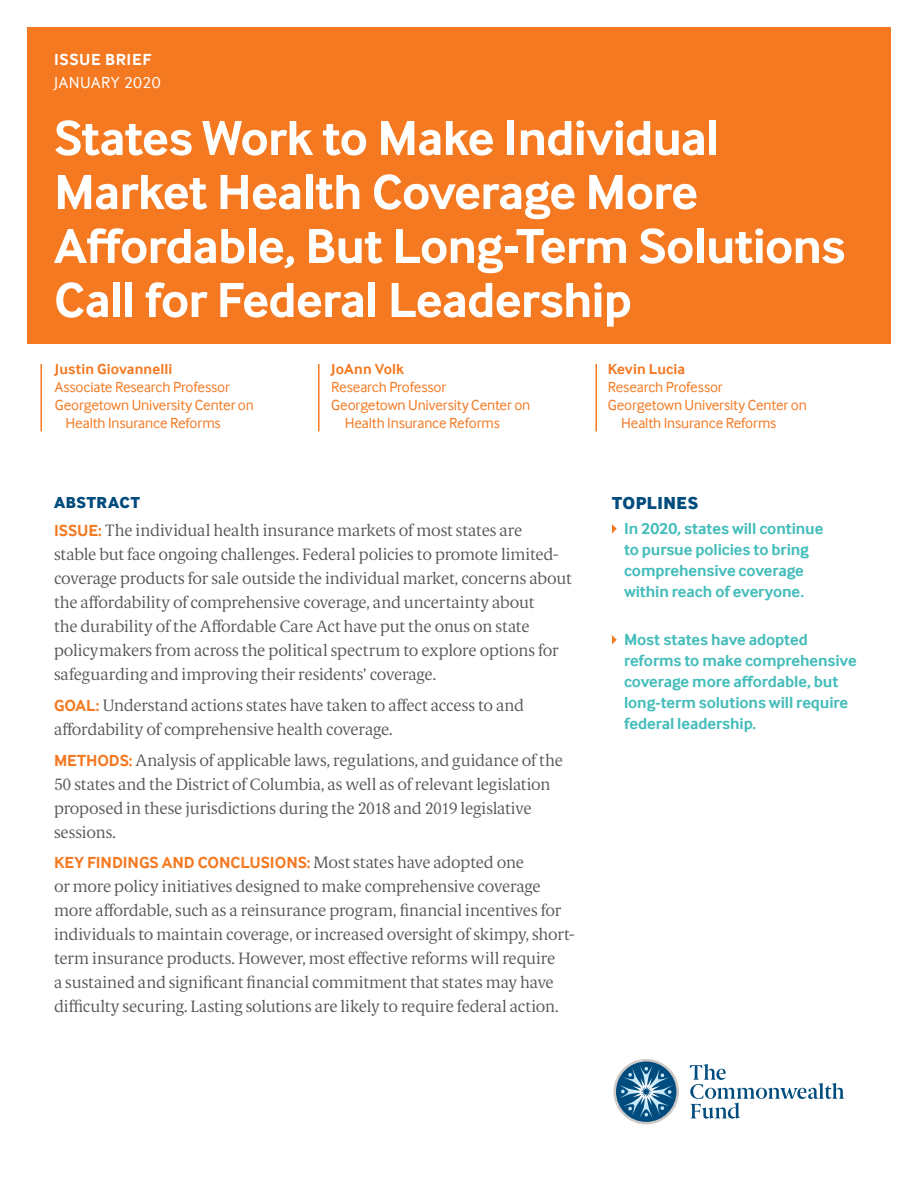
<style>
.page{position:relative;width:918px;height:1188px;background:#fff}
.page>*{position:absolute;margin:0;border:0;box-sizing:border-box;transform-origin:0 0}
.t1{font:700 51px/54px "Inter Face";letter-spacing:-.02em;color:#fff}
.Heads_-_All_Caps{font:18px "Inter Face X Bold";letter-spacing:.03em;color:#014c7e}
.Display_Paragraphs{font:300 16.5px/24px "Berlingske Serif Text";letter-spacing:-.01em;color:#57585a}
.Key_Takeaways{font:700 16.5px/21px "Inter Face";letter-spacing:-.005em;color:#44bdbb}
.Cover_-_Brief___Issu{font:16.5px/22.5px "Inter Face";letter-spacing:.03em;color:#fff}
.Heads_-_All_Caps-2{font:16.5px "Inter Face X Bold";letter-spacing:.035em;color:#014c7e}
.t2{font:15px "Inter Face";letter-spacing:-.01em;color:#f47921}
.t3{font:700 15px "Inter Face";letter-spacing:.005em;color:#f47921}
.s1{font-weight:700}
.s2{font-family:"Inter Face";font-weight:700;color:#f47921}
</style>
<div class="page">
<hr style="left:40px;top:364px;width:2px;height:67px;background:#f47921">
<svg style="left:612px;top:524px;width:5px;height:10px"></svg>
<svg style="left:612px;top:635px;width:5px;height:10px"></svg>
<div style="left:27px;top:27px;width:864px;height:316px;background:#f47921"></div>
<svg style="left:690px;top:1064px;width:154px;height:55px"></svg>
<svg style="left:614px;top:1059px;width:65px;height:65px"></svg>
<hr style="left:318px;top:364px;width:2px;height:67px;background:#f47921">
<hr style="left:596px;top:364px;width:1px;height:67px;background:#f47921">
<p class="Cover_-_Brief___Issu" style="left:54px;top:48px;width:108px"><span class="s1">ISSUE BRIEF<br></span>JANUARY 2020</p>
<p class="t1" style="left:54px;top:111px;width:793px">States Work to Make Individual<br>Market Health Coverage More<br>Affordable, But Long-Term Solutions<br>Call for Federal Leadership</p>
<p class="t3" style="left:55px;top:361px;width:119px">Justin Giovannelli</p>
<p class="t2" style="left:55px;top:379px;width:177px">Associate Research Professor</p>
<p class="t2" style="left:55px;top:397px;width:201px">Georgetown University Center on</p>
<p class="t2" style="left:66px;top:415px;width:157px">Health Insurance Reforms</p>
<p class="t3" style="left:331px;top:360px;width:74px">JoAnn Volk</p>
<p class="t2" style="left:331px;top:378px;width:116px">Research Professor</p>
<p class="t2" style="left:331px;top:396px;width:201px">Georgetown University Center on</p>
<p class="t2" style="left:345px;top:414px;width:157px">Health Insurance Reforms</p>
<p class="t3" style="left:608px;top:360px;width:79px">Kevin Lucia</p>
<p class="t2" style="left:608px;top:378px;width:116px">Research Professor</p>
<p class="t2" style="left:608px;top:396px;width:201px">Georgetown University Center on</p>
<p class="t2" style="left:621px;top:414px;width:157px">Health Insurance Reforms</p>
<p class="Heads_-_All_Caps-2" style="left:54px;top:492px;width:87px">ABSTRACT</p>
<p class="Display_Paragraphs" style="left:54px;top:518px;width:519px"><span class="s2">ISSUE:</span> The individual health insurance markets of most states are<br>stable but face ongoing challenges. Federal policies to promote limited&shy;coverage products for sale outside the individual market, concerns about the affordability of comprehensive coverage, and uncertainty about<br>the durability of the Affordable Care Act have put the onus on state policymakers from across the political spectrum to explore options for safeguarding and improving their residents’ coverage.</p>
<p class="Display_Paragraphs" style="left:54px;top:693px;width:472px"><span class="s2">GOAL:</span> Understand actions states have taken to affect access to and affordability of comprehensive health coverage.</p>
<p class="Display_Paragraphs" style="left:54px;top:747px;width:510px"><span class="s2">METHODS:</span> Analysis of applicable laws, regulations, and guidance of the 50 states and the District of Columbia, as well as of relevant legislation proposed in these jurisdictions during the 2018 and 2019 legislative sessions.</p>
<p class="Display_Paragraphs" style="left:54px;top:850px;width:522px"><span class="s2">KEY FINDINGS AND CONCLUSIONS:</span> Most states have adopted one<br>or more policy initiatives designed to make comprehensive coverage more affordable, such as a reinsurance program, financial incentives for individuals to maintain coverage, or increased oversight of skimpy, short&shy;term insurance products. However, most effective reforms will require<br>a sustained and significant financial commitment that states may have difficulty securing. Lasting solutions are likely to require federal action.</p>
<p class="Heads_-_All_Caps" style="left:612px;top:492px;width:88px">TOPLINES</p>
<p class="Key_Takeaways" style="left:624px;top:518px;width:201px">In 2020, states will continue to pursue policies to bring comprehensive coverage within reach of everyone.</p>
<p class="Key_Takeaways" style="left:624px;top:629px;width:234px">Most states have adopted reforms to make comprehensive coverage more affordable, but long-term solutions will require federal leadership.</p>
</div>
